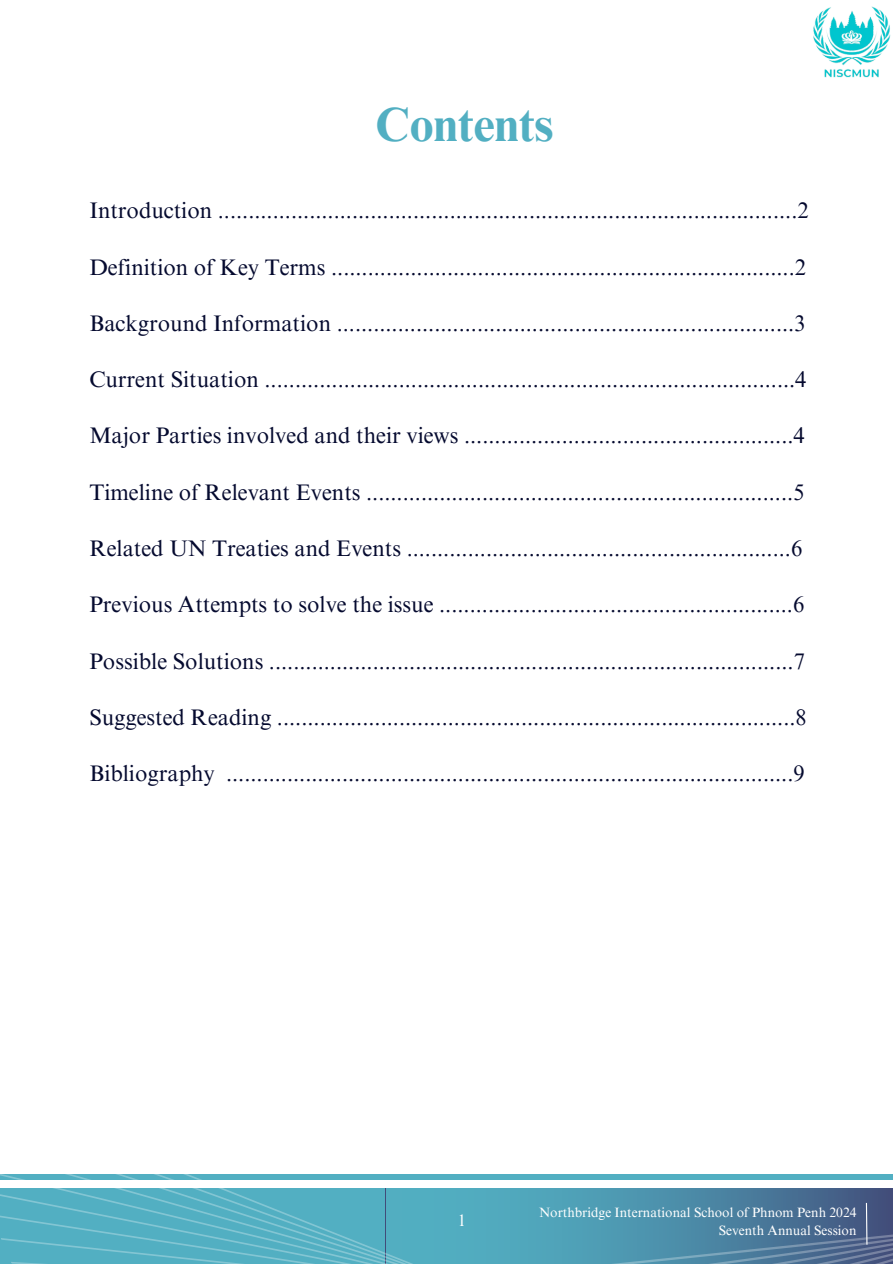
<style>
.page{position:relative;width:893px;height:1264px;background:#fff}
.page>*{position:absolute;margin:0;border:0;box-sizing:border-box;transform-origin:0 0}
.t1{font:700 48px "Times NRMT Pro";color:#52afc2}
.t2{font:22.5px "Times NRMT Pro";color:#050a2f}
.t3{font:16.5px "Times NRMT Pro";color:#fff}
.t4{font:13.5px "Times NRMT Pro";color:#fff}
</style>
<div class="page">
<img style="left:813px;top:6px;width:78px;height:72px">
<svg style="left:0;top:1174px;width:202px;height:89px;background:#66b8c9"></svg>
<svg style="left:202px;top:1174px;width:690px;height:89px;background:#60a3ba"></svg>
<p class="t1" style="left:375px;top:106px;width:179px">Contents</p>
<p class="t2" style="left:89px;top:202px;width:720px">Introduction ...............................................................................................2</p>
<p class="t2" style="left:89px;top:258px;width:718px">Definition of Key Terms ............................................................................2</p>
<p class="t2" style="left:89px;top:315px;width:717px">Background Information ...........................................................................3</p>
<p class="t2" style="left:89px;top:371px;width:718px">Current Situation .......................................................................................4</p>
<p class="t2" style="left:89px;top:427px;width:717px">Major Parties involved and their views ......................................................4</p>
<p class="t2" style="left:89px;top:483px;width:716px">Timeline of Relevant Events ......................................................................5</p>
<p class="t2" style="left:89px;top:540px;width:714px">Related UN Treaties and Events ...............................................................6</p>
<p class="t2" style="left:89px;top:596px;width:716px">Previous Attempts to solve the issue ..........................................................6</p>
<p class="t2" style="left:89px;top:652px;width:717px">Possible Solutions ......................................................................................7</p>
<p class="t2" style="left:89px;top:708px;width:719px">Suggested Reading .....................................................................................8</p>
<p class="t2" style="left:89px;top:765px;width:716px">Bibliography .............................................................................................9</p>
<p class="t3" style="left:457px;top:1214px;width:10px">1</p>
<p class="t4" style="left:539px;top:1207px;width:319px">Northbridge International School of Phnom Penh 2024</p>
<p class="t4" style="left:718px;top:1225px;width:139px">Seventh Annual Session</p>
</div>
